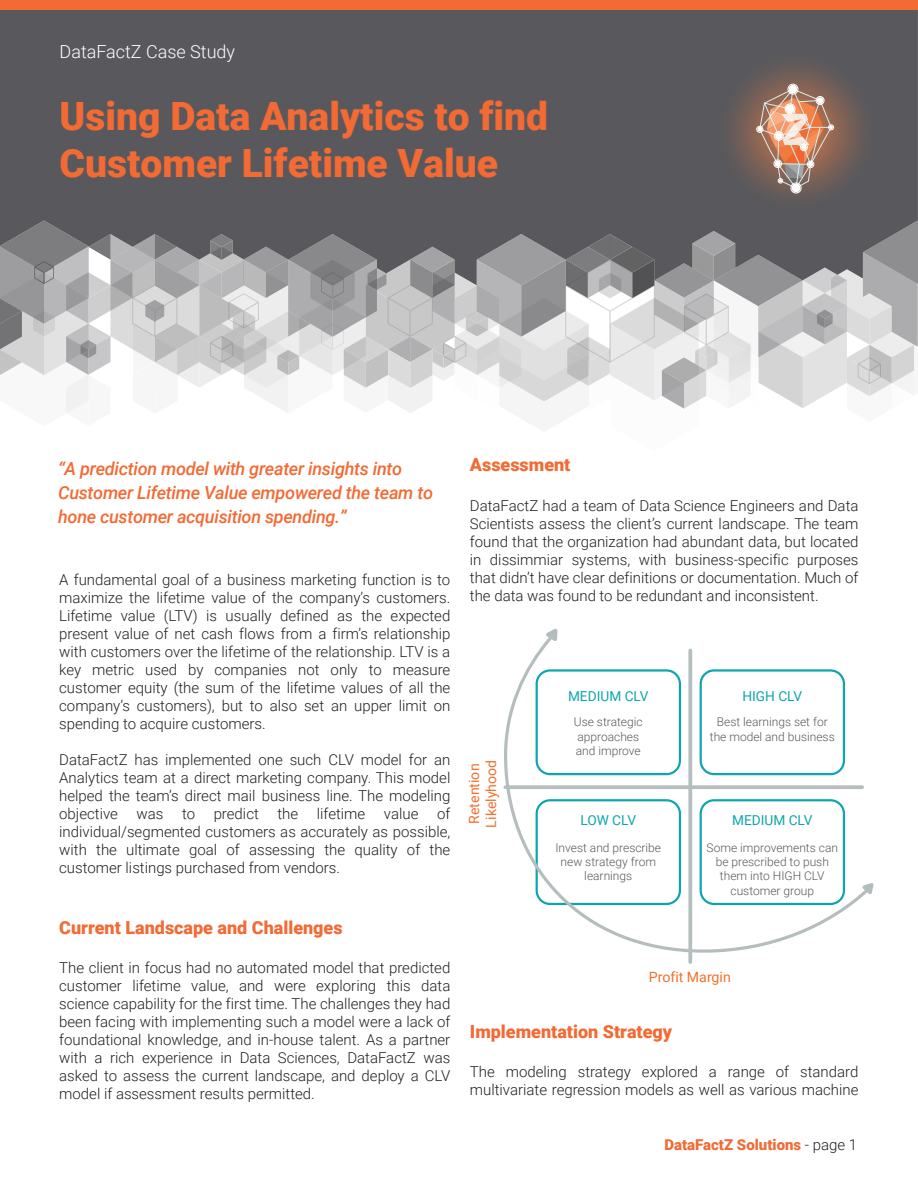
<style>
.page{position:relative;width:918px;height:1188px;background:#fff}
.page>*{position:absolute;margin:0;border:0;box-sizing:border-box;transform-origin:0 0}
.t1{font:900 39px/46.8px "Roboto";color:#f26a34}
.t2{font:italic 500 18px/24px "Roboto";letter-spacing:-.015em;color:#f26a34}
.t3{font:900 18px "Roboto";color:#f26a34}
.t4{font:300 18px "Roboto";color:#fff}
.t5{font:300 15px/18px "Roboto";color:#231f20;text-align:justify}
.t6{font:900 15px "Roboto";color:#f26a34}
.t7{font:14.1px/17px "Roboto";color:#f3702e}
.t8{font:13.65px "Roboto";color:#0fa5af}
.t9{font:300 12px/14.4px "Roboto";color:#58595c;text-align:center}
.s1{font-weight:300;color:#231f20}
</style>
<div class="page">
<div style="left:0;top:9px;width:918px;height:38px;background:#59585c"></div>
<div style="left:0;top:0;width:918px;height:9px;background:#f26a34"></div>
<svg style="left:549px;top:628px;width:9px;height:4px"></svg>
<svg style="left:688px;top:954px;width:4px;height:8px"></svg>
<svg style="left:503px;top:632px;width:371px;height:322px"></svg>
<svg style="left:0;top:47px;width:918px;height:366px"></svg>
<p class="t4" style="left:60px;top:39px;width:177px">DataFactZ Case Study</p>
<h1 class="t1" style="left:60px;top:92px;width:490px">Using Data Analytics to find<br>Customer Lifetime Value</h1>
<p class="t2" style="left:58px;top:456px;width:376px">“A prediction model with greater insights into<br>Customer Lifetime Value empowered the team to hone customer acquisition spending.”</p>
<p class="t5" style="left:59px;top:570px;width:393px">A fundamental goal of a business marketing function is to maximize the lifetime value of the company’s customers.<br>Lifetime value (LTV) is usually defined as the expected present value of net cash flows from a firm’s relationship with customers over the lifetime of the relationship. LTV is a key metric used by companies not only to measure customer equity (the sum of the lifetime values of all the company’s customers), but to also set an upper limit on spending to acquire customers.</p>
<p class="t5" style="left:59px;top:750px;width:393px">DataFactZ has implemented one such CLV model for an Analytics team at a direct marketing company. This model helped the team’s direct mail business line. The modeling objective was to predict the lifetime value of individual/segmented customers as accurately as possible, with the ultimate goal of assessing the quality of the customer listings purchased from vendors.</p>
<p class="t3" style="left:59px;top:915px;width:285px">Current Landscape and Challenges</p>
<p class="t5" style="left:59px;top:958px;width:393px">The client in focus had no automated model that predicted customer lifetime value, and were exploring this data science capability for the first time. The challenges they had been facing with implementing such a model were a lack of foundational knowledge, and in-house talent. As a partner with a rich experience in Data Sciences, DataFactZ was asked to assess the current landscape, and deploy a CLV model if assessment results permitted.</p>
<p class="t3" style="left:470px;top:452px;width:102px">Assessment</p>
<p class="t5" style="left:470px;top:496px;width:390px">DataFactZ had a team of Data Science Engineers and Data Scientists assess the client’s current landscape. The team found that the organization had abundant data, but located in dissimmiar systems, with business-specific purposes that didn’t have clear definitions or documentation. Much of the data was found to be redundant and inconsistent.</p>
<p class="t7" style="left:465px;top:828px;width:69px;rotate:-90deg">Retention<br>Likelyhood</p>
<p class="t8" style="left:568px;top:687px;width:82px">MEDIUM CLV</p>
<p class="t9" style="left:574px;top:714px;width:70px;text-align:left">Use strategic approaches and improve</p>
<p class="t8" style="left:580px;top:811px;width:57px">LOW CLV</p>
<p class="t9" style="left:555px;top:840px;width:107px">Invest and prescribe new strategy from learnings</p>
<p class="t8" style="left:742px;top:687px;width:61px">HIGH CLV</p>
<p class="t9" style="left:710px;top:714px;width:126px">Best learnings set for the model and business</p>
<p class="t8" style="left:732px;top:811px;width:82px">MEDIUM CLV</p>
<p class="t9" style="left:707px;top:840px;width:133px">Some improvements can be prescribed to push them into HIGH CLV customer group</p>
<p class="t7" style="left:649px;top:968px;width:84px">Profit Margin</p>
<p class="t3" style="left:470px;top:1019px;width:204px">Implementation Strategy</p>
<p class="t5" style="left:470px;top:1062px;width:390px">The modeling strategy explored a range of standard multivariate regression models as well as various machine</p>
<p class="t6" style="left:664px;top:1135px;width:194px">DataFactZ Solutions <span class="s1">- page 1</span></p>
</div>
